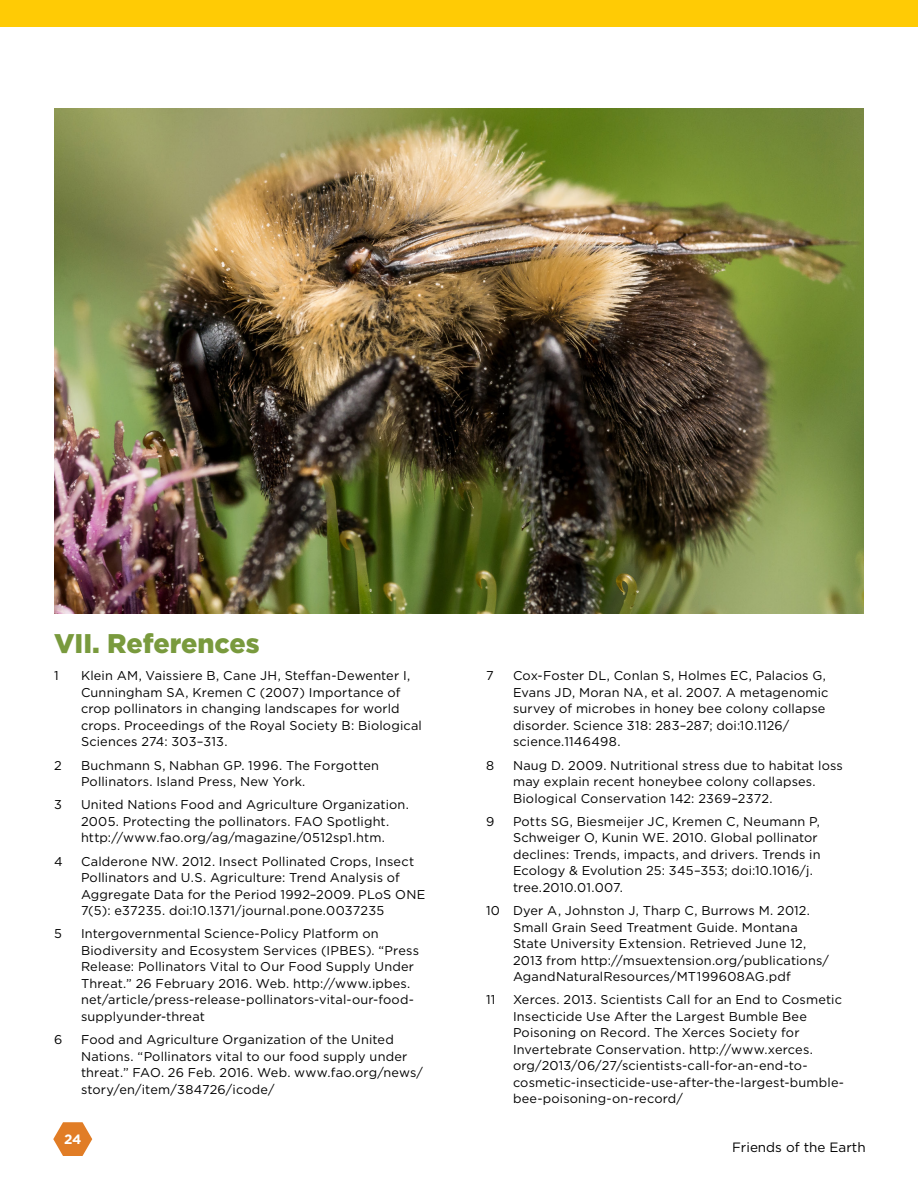
<style>
.page{position:relative;width:918px;height:1188px;background:#fff}
.page>*{position:absolute;margin:0;border:0;box-sizing:border-box;transform-origin:0 0}
.t1{font:900 27px "Gotham";color:#799a3d}
.t2{font:13.5px "Gotham";color:#000}
.t3{font:700 13.5px "Gotham";color:#fff}
.t4{font:12.75px/16.5px "Gotham";letter-spacing:.015em;color:#000}
</style>
<div class="page">
<svg style="left:53px;top:1122px;width:39px;height:34px"></svg>
<div style="left:0;top:0;width:918px;height:27px;background:#ffcb05"></div>
<img style="left:54px;top:108px;width:810px;height:505px">
<h1 class="t1" style="left:54px;top:625px;width:207px">VII. References</h1>
<p class="t4" style="left:54px;top:668px;width:6px">1</p>
<p class="t4" style="left:81px;top:668px;width:342px">Klein AM, Vaissiere B, Cane JH, Steffan-Dewenter I, Cunningham SA, Kremen C (2007) Importance of crop pollinators in changing landscapes for world crops. Proceedings of the Royal Society B: Biological Sciences 274: 303–313.</p>
<p class="t4" style="left:54px;top:757px;width:9px">2</p>
<p class="t4" style="left:81px;top:757px;width:300px">Buchmann S, Nabhan GP. 1996. The Forgotten<br>Pollinators. Island Press, New York.</p>
<p class="t4" style="left:54px;top:797px;width:9px">3</p>
<p class="t4" style="left:81px;top:797px;width:329px">United Nations Food and Agriculture Organization.<br>2005. Protecting the pollinators. FAO Spotlight. http://www.fao.org/ag/magazine/0512sp1.htm.</p>
<p class="t4" style="left:54px;top:853px;width:10px">4</p>
<p class="t4" style="left:81px;top:853px;width:346px">Calderone NW. 2012. Insect Pollinated Crops, Insect Pollinators and U.S. Agriculture: Trend Analysis of Aggregate Data for the Period 1992–2009. PLoS ONE 7(5): e37235. doi:10.1371/journal.pone.0037235</p>
<p class="t4" style="left:54px;top:926px;width:9px">5</p>
<p class="t4" style="left:81px;top:926px;width:340px">Intergovernmental Science-Policy Platform on Biodiversity and Ecosystem Services (IPBES). “Press Release: Pollinators Vital to Our Food Supply Under Threat.” 26 February 2016. Web. http://www.ipbes. net/article/press-release-pollinators-vital-our-food&shy;supplyunder-threat</p>
<p class="t4" style="left:54px;top:1031px;width:10px">6</p>
<p class="t4" style="left:81px;top:1031px;width:343px">Food and Agriculture Organization of the United Nations. “Pollinators vital to our food supply under threat.” FAO. 26 Feb. 2016. Web. www.fao.org/news/ story/en/item/384726/icode/</p>
<p class="t3" style="left:64px;top:1131px;width:19px">24</p>
<p class="t4" style="left:486px;top:668px;width:9px">7</p>
<p class="t4" style="left:513px;top:668px;width:317px">Cox-Foster DL, Conlan S, Holmes EC, Palacios G, Evans JD, Moran NA, et al. 2007. A metagenomic survey of microbes in honey bee colony collapse disorder. Science 318: 283–287; doi:10.1126/ science.1146498.</p>
<p class="t4" style="left:486px;top:757px;width:10px">8</p>
<p class="t4" style="left:513px;top:757px;width:331px">Naug D. 2009. Nutritional stress due to habitat loss may explain recent honeybee colony collapses.<br>Biological Conservation 142: 2369–2372.</p>
<p class="t4" style="left:486px;top:813px;width:10px">9</p>
<p class="t4" style="left:513px;top:813px;width:309px">Potts SG, Biesmeijer JC, Kremen C, Neumann P, Schweiger O, Kunin WE. 2010. Global pollinator declines: Trends, impacts, and drivers. Trends in Ecology &amp; Evolution 25: 345–353; doi:10.1016/j. tree.2010.01.007.</p>
<p class="t4" style="left:513px;top:902px;width:318px;text-indent:-27px">10 Dyer A, Johnston J, Tharp C, Burrows M. 2012.<br>Small Grain Seed Treatment Guide. Montana State University Extension. Retrieved June 12, 2013 from http://msuextension.org/publications/ AgandNaturalResources/MT199608AG.pdf</p>
<p class="t4" style="left:486px;top:992px;width:11px">11</p>
<p class="t4" style="left:513px;top:992px;width:333px">Xerces. 2013. Scientists Call for an End to Cosmetic Insecticide Use After the Largest Bumble Bee Poisoning on Record. The Xerces Society for Invertebrate Conservation. http://www.xerces. org/2013/06/27/scientists-call-for-an-end-to&shy;cosmetic-insecticide-use-after-the-largest-bumble&shy;bee-poisoning-on-record/</p>
<p class="t2" style="left:732px;top:1139px;width:135px">Friends of the Earth</p>
</div>
